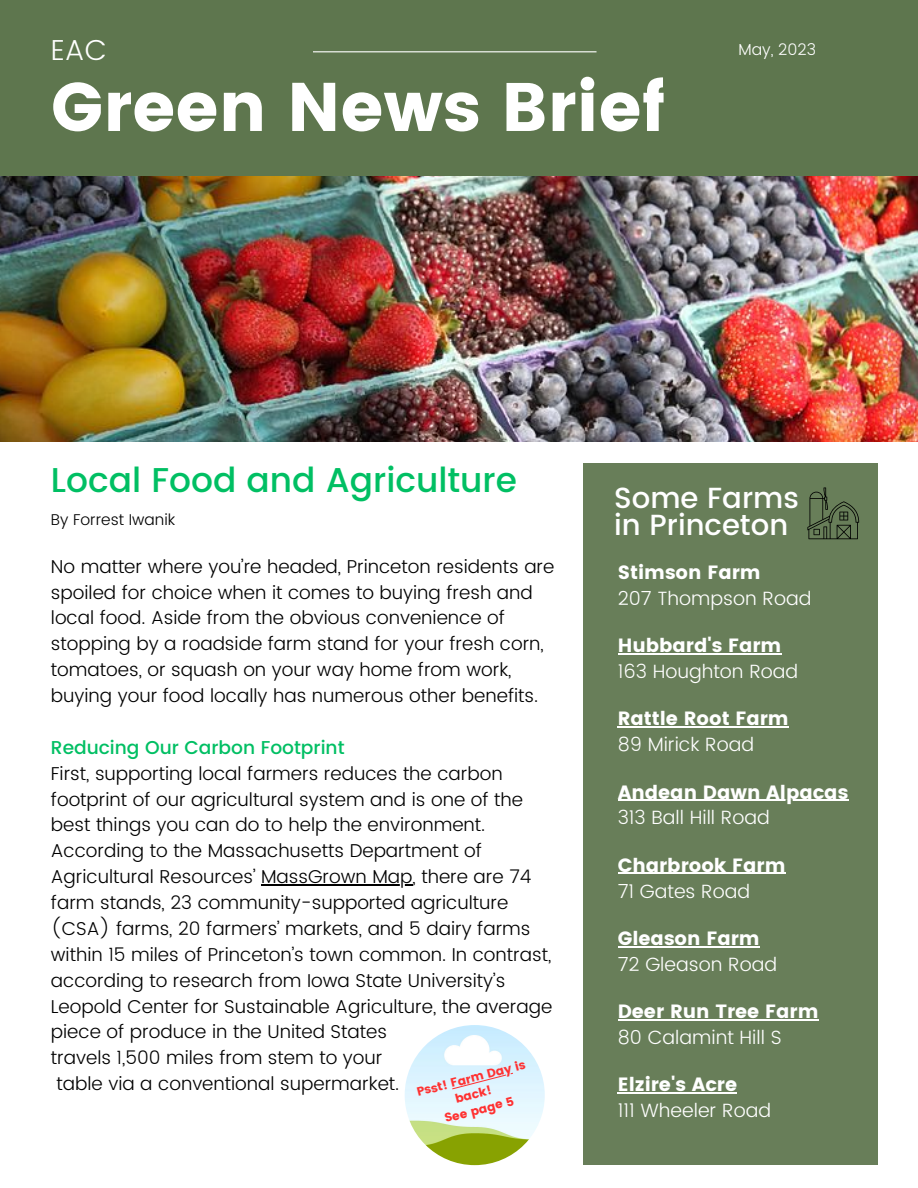
<style>
.page{position:relative;width:918px;height:1188px;background:#fff}
.page>*{position:absolute;margin:0;border:0;box-sizing:border-box;transform-origin:0 0}
.t1{font:68.4px "Poppins";color:#fff}
.t2{font:500 34.35px "Poppins";color:#00bf63}
.t3{font:500 29.1px/27px "Poppins";color:#fff}
.t4{font:300 28.8px "Poppins";color:#fff}
.t5{font:300 19.2px "Poppins";color:#fff}
.t6{font:19.2px "Poppins";color:#fff}
.t7{font:300 18.6px/25.8px "Poppins";color:#000}
.t8{font:500 18.6px "Poppins";color:#00bf63}
.t9{font:300 15.9px "Poppins";color:#fff}
.t10{font:300 15.6px "Poppins";color:#000}
.t11{font:12.15px/16.2px "Poppins";color:#ff3131;text-align:center}
</style>
<div class="page">
<div style="left:0;top:0;width:918px;height:181px;background:#5e764e"></div>
<div style="left:583px;top:463px;width:295px;height:702px;background:#687e59"></div>
<hr style="left:313px;top:51px;width:284px;height:1px;background:#fff">
<img style="left:0;top:177px;width:918px;height:264px">
<svg style="left:807px;top:487px;width:52px;height:52px"></svg>
<img style="left:405px;top:1025px;width:140px;height:140px;border-radius:50%">
<hr style="left:618px;top:653px;width:163px;height:2px;background:#fff">
<hr style="left:618px;top:727px;width:171px;height:1px;background:#fff">
<hr style="left:618px;top:800px;width:230px;height:1px;background:#fff">
<hr style="left:618px;top:873px;width:167px;height:1px;background:#fff">
<hr style="left:618px;top:946px;width:142px;height:1px;background:#fff">
<hr style="left:618px;top:1019px;width:201px;height:1px;background:#fff">
<hr style="left:618px;top:1092px;width:119px;height:1px;background:#fff">
<hr style="left:261px;top:884px;width:152px;height:1px;background:#000">
<svg style="left:452px;top:1073px;width:61px;height:16px"></svg>
<p class="t4" style="left:51px;top:33px;width:58px">EAC</p>
<p class="t1" style="left:51px;top:67px;width:615px">Green News Brief</p>
<p class="t9" style="left:738px;top:40px;width:79px">May, 2023</p>
<p class="t2" style="left:51px;top:460px;width:468px">Local Food and Agriculture</p>
<p class="t10" style="left:51px;top:511px;width:126px">By Forrest Iwanik</p>
<p class="t7" style="left:51px;top:553px;width:505px">No matter where you’re headed, Princeton residents are spoiled for choice when it comes to buying fresh and local food. Aside from the obvious convenience of stopping by a roadside farm stand for your fresh corn, tomatoes, or squash on your way home from work, buying your food locally has numerous other benefits.</p>
<p class="t8" style="left:51px;top:736px;width:295px">Reducing Our Carbon Footprint</p>
<p class="t7" style="left:51px;top:760px;width:503px">First, supporting local farmers reduces the carbon footprint of our agricultural system and is one of the best things you can do to help the environment.<br>According to the Massachusetts Department of Agricultural Resources’ MassGrown Map, there are 74 farm stands, 23 community-supported agriculture (CSA) farms, 20 farmers’ markets, and 5 dairy farms within 15 miles of Princeton’s town common. In contrast, according to research from Iowa State University’s Leopold Center for Sustainable Agriculture, the average piece of produce in the United States</p>
<p class="t7" style="left:51px;top:1045px;width:333px">travels 1,500 miles from stem to your</p>
<p class="t7" style="left:56px;top:1071px;width:344px">table via a conventional supermarket.</p>
<p class="t11" style="left:415px;top:1084px;width:113px;rotate:-14deg">Psst! Farm Day is back!</p>
<p class="t11" style="left:443px;top:1110px;width:73px;rotate:-14deg">See page 5</p>
<p class="t3" style="left:614px;top:484px;width:186px">Some Farms in Princeton</p>
<p class="t6" style="left:618px;top:561px;width:144px">Stimson Farm</p>
<p class="t5" style="left:618px;top:587px;width:195px">207 Thompson Road</p>
<p class="t6" style="left:618px;top:634px;width:165px">Hubbard's Farm</p>
<p class="t5" style="left:618px;top:660px;width:182px">163 Houghton Road</p>
<p class="t6" style="left:618px;top:708px;width:173px">Rattle Root Farm</p>
<p class="t5" style="left:618px;top:733px;width:138px">89 Mirick Road</p>
<p class="t6" style="left:618px;top:781px;width:232px">Andean Dawn Alpacas</p>
<p class="t5" style="left:618px;top:807px;width:154px">313 Ball Hill Road</p>
<p class="t6" style="left:618px;top:854px;width:169px">Charbrook Farm</p>
<p class="t5" style="left:618px;top:880px;width:134px">71 Gates Road</p>
<p class="t6" style="left:618px;top:927px;width:143px">Gleason Farm</p>
<p class="t5" style="left:618px;top:953px;width:161px">72 Gleason Road</p>
<p class="t6" style="left:618px;top:1000px;width:202px">Deer Run Tree Farm</p>
<p class="t5" style="left:618px;top:1026px;width:165px">80 Calamint Hill S</p>
<p class="t6" style="left:618px;top:1073px;width:121px">Elzire's Acre</p>
<p class="t5" style="left:618px;top:1099px;width:155px">111 Wheeler Road</p>
</div>
